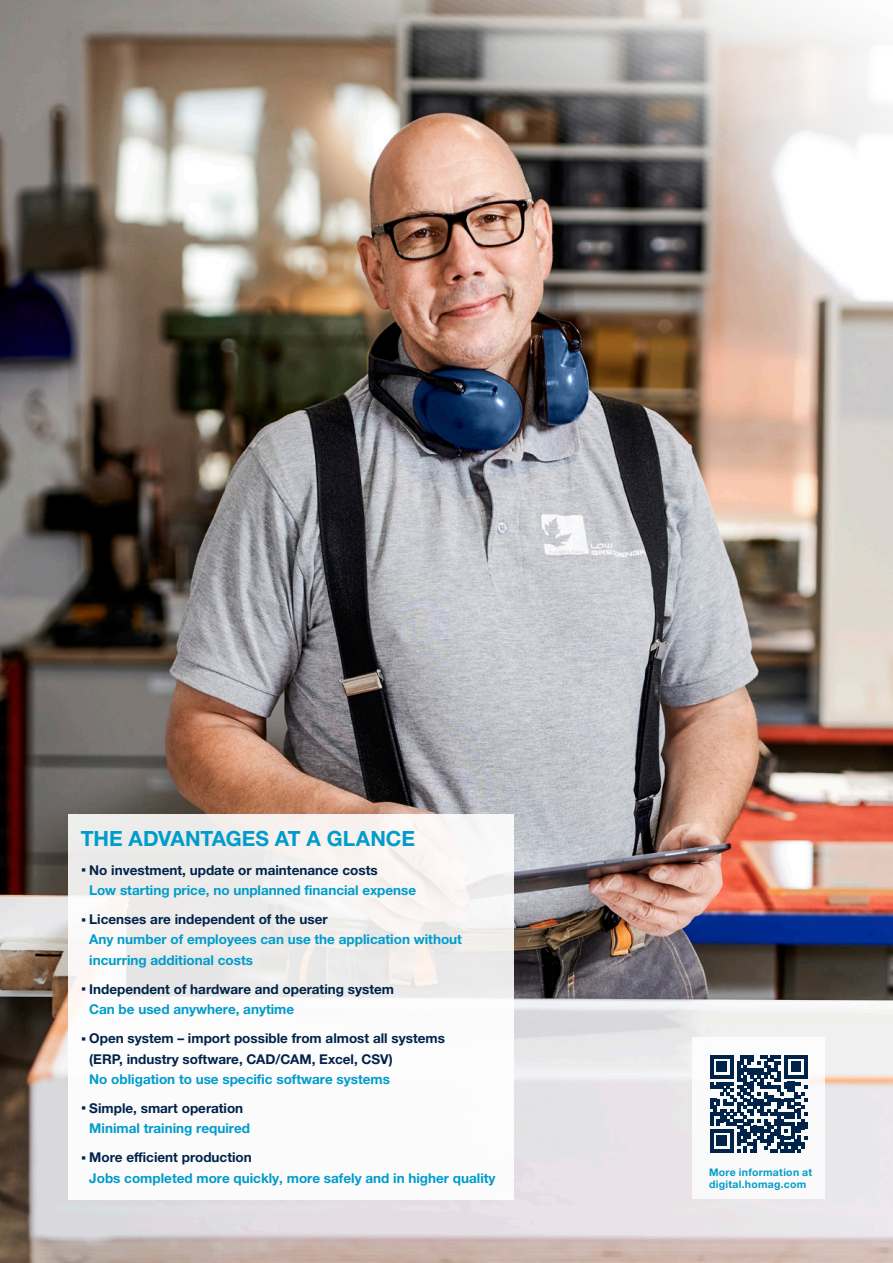
<style>
.page{position:relative;width:893px;height:1263px;background:#fff}
.page>*{position:absolute;margin:0;border:0;box-sizing:border-box;transform-origin:0 0}
.Subline_14_16_8pt{font:700 21px "Helvetica Neue LTW1 G";color:#009ccb}
.t1{font:700 13.5px/20.4px "Helvetica Neue LTW1 G";color:#009ccb}
.t2{font:700 13.5px/20.4px "Helvetica Neue LTW1 G";color:#00234a}
.Text_7_8_4pt_ohneRas{font:700 10.5px/12.6px "Helvetica Neue LTW1 G";letter-spacing:.025em;color:#009ccb}
.s1{font-size:21px;color:#00234a}
.s2{color:#00234a}
.s3{font-size:21px}
.s4{color:#009ccb}
</style>
<div class="page">
<img style="left:0;top:0;width:893px;height:1263px">
<div style="left:68px;top:814px;width:446px;height:385px;background:linear-gradient(to bottom,#efedeb,#fefeff)"></div>
<div style="left:692px;top:1037px;width:133px;height:162px;background:#fff"></div>
<svg style="left:710px;top:1055px;width:98px;height:98px"></svg>
<p class="Subline_14_16_8pt" style="left:81px;top:825px;width:336px">THE ADVANTAGES AT A GLANCE</p>
<p class="t1" style="left:89px;top:860px;width:328px;text-indent:-9px"><span class="s1">·</span> <span class="s2">No investment, update or maintenance costs<br></span>Low starting price, no unplanned financial expense</p>
<p class="t1" style="left:89px;top:909px;width:374px;text-indent:-9px"><span class="s1">·</span> <span class="s2">Licenses are independent of the user<br></span>Any number of employees can use the application without incurring additional costs</p>
<p class="t2" style="left:89px;top:979px;width:306px;text-indent:-9px"><span class="s3">·</span> Independent of hardware and operating system<br><span class="s4">Can be used anywhere, anytime</span></p>
<p class="t2" style="left:89px;top:1028px;width:357px;text-indent:-9px"><span class="s3">·</span> Open system – import possible from almost all systems (ERP, industry software, CAD/CAM, Excel, CSV)<br><span class="s4">No obligation to use specific software systems</span></p>
<p class="t1" style="left:89px;top:1098px;width:162px;text-indent:-9px"><span class="s1">·</span> <span class="s2">Simple, smart operation<br></span>Minimal training required</p>
<p class="t1" style="left:89px;top:1147px;width:408px;text-indent:-9px"><span class="s1">·</span> <span class="s2">More efficient production<br></span>Jobs completed more quickly, more safely and in higher quality</p>
<p class="Text_7_8_4pt_ohneRas" style="left:709px;top:1165px;width:105px">More information at digital.homag.com</p>
</div>
